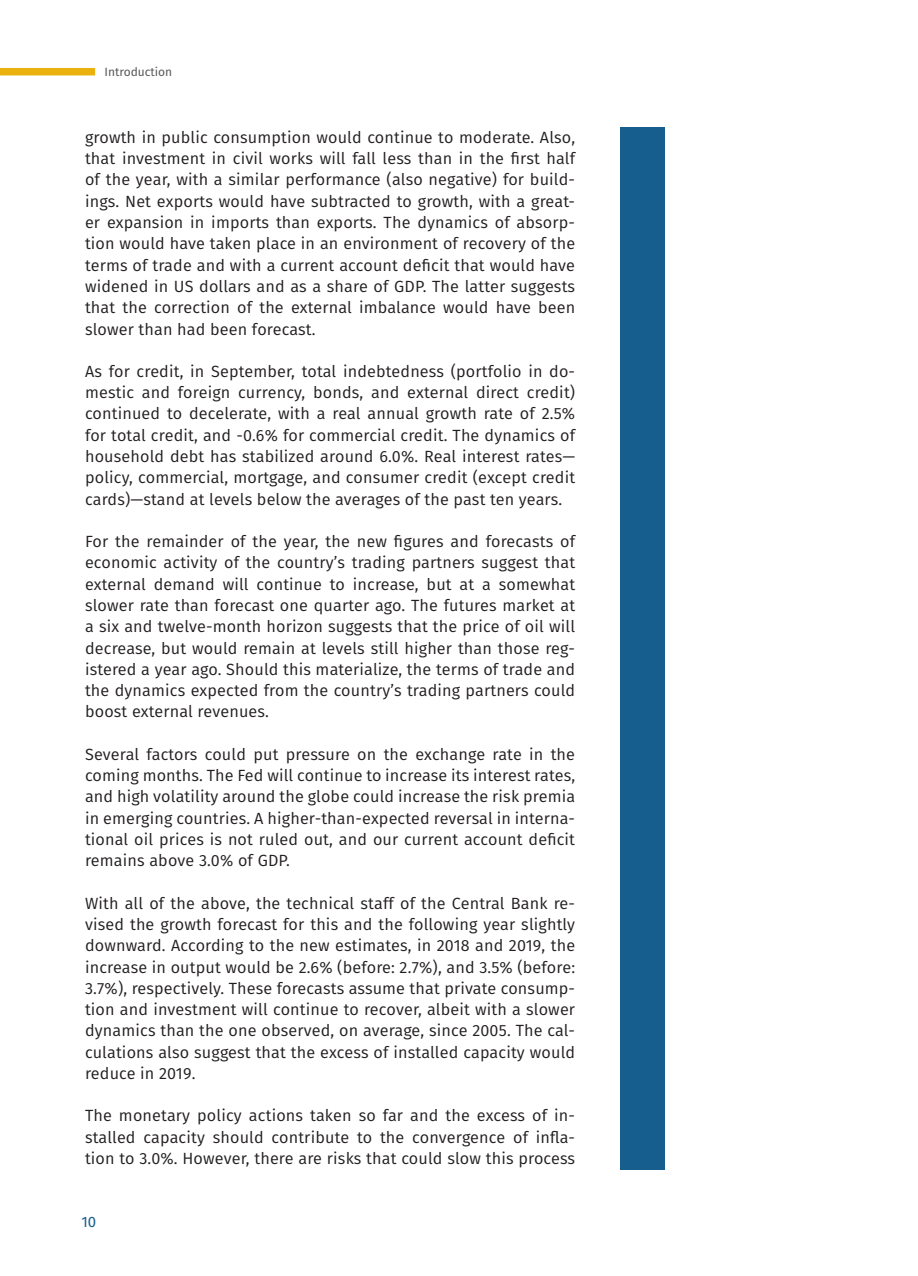
<style>
.page{position:relative;width:918px;height:1276px;background:#fff}
.page>*{position:absolute;margin:0;border:0;box-sizing:border-box;transform-origin:0 0}
.t1{font:16.2px/21.3px "Fira Sans";letter-spacing:.01em;color:#231f20;text-align:justify}
.t2{font:15px "Fira Sans";color:#165e8e}
.t3{font:12px "Fira Sans";color:#57585a}
</style>
<div class="page">
<div style="left:620px;top:128px;width:45px;height:1041px;background:#165e8e"></div>
<div style="left:0;top:68px;width:95px;height:7px;background:#ebb10f"></div>
<p class="t3" style="left:105px;top:63px;width:69px">Introduction</p>
<p class="t1" style="left:85px;top:126px;width:492px">growth in public consumption would continue to moderate. Also, that investment in civil works will fall less than in the first half of the year, with a similar performance (also negative) for build&shy;ings. Net exports would have subtracted to growth, with a great&shy;er expansion in imports than exports. The dynamics of absorp&shy;tion would have taken place in an environment of recovery of the terms of trade and with a current account deficit that would have widened in US dollars and as a share of GDP. The latter suggests that the correction of the external imbalance would have been slower than had been forecast.</p>
<p class="t1" style="left:85px;top:360px;width:492px">As for credit, in September, total indebtedness (portfolio in do&shy;mestic and foreign currency, bonds, and external direct credit) continued to decelerate, with a real annual growth rate of 2.5% for total credit, and -0.6% for commercial credit. The dynamics of household debt has stabilized around 6.0%. Real interest rates— policy, commercial, mortgage, and consumer credit (except credit cards)—stand at levels below the averages of the past ten years.</p>
<p class="t1" style="left:85px;top:530px;width:492px">For the remainder of the year, the new figures and forecasts of economic activity of the country’s trading partners suggest that external demand will continue to increase, but at a somewhat slower rate than forecast one quarter ago. The futures market at a six and twelve-month horizon suggests that the price of oil will decrease, but would remain at levels still higher than those reg&shy;istered a year ago. Should this materialize, the terms of trade and the dynamics expected from the country’s trading partners could boost external revenues.</p>
<p class="t1" style="left:85px;top:743px;width:492px">Several factors could put pressure on the exchange rate in the coming months. The Fed will continue to increase its interest rates, and high volatility around the globe could increase the risk premia in emerging countries. A higher-than-expected reversal in interna&shy;tional oil prices is not ruled out, and our current account deficit remains above 3.0% of GDP.</p>
<p class="t1" style="left:85px;top:892px;width:492px">With all of the above, the technical staff of the Central Bank re&shy;vised the growth forecast for this and the following year slightly downward. According to the new estimates, in 2018 and 2019, the increase in output would be 2.6% (before: 2.7%), and 3.5% (before:<br>3.7%), respectively. These forecasts assume that private consump&shy;tion and investment will continue to recover, albeit with a slower dynamics than the one observed, on average, since 2005. The cal&shy;culations also suggest that the excess of installed capacity would reduce in 2019.</p>
<p class="t1" style="left:85px;top:1104px;width:492px">The monetary policy actions taken so far and the excess of in&shy;stalled capacity should contribute to the convergence of infla&shy;tion to 3.0%. However, there are risks that could slow this process</p>
<p class="t2" style="left:81px;top:1210px;width:16px">10</p>
</div>
